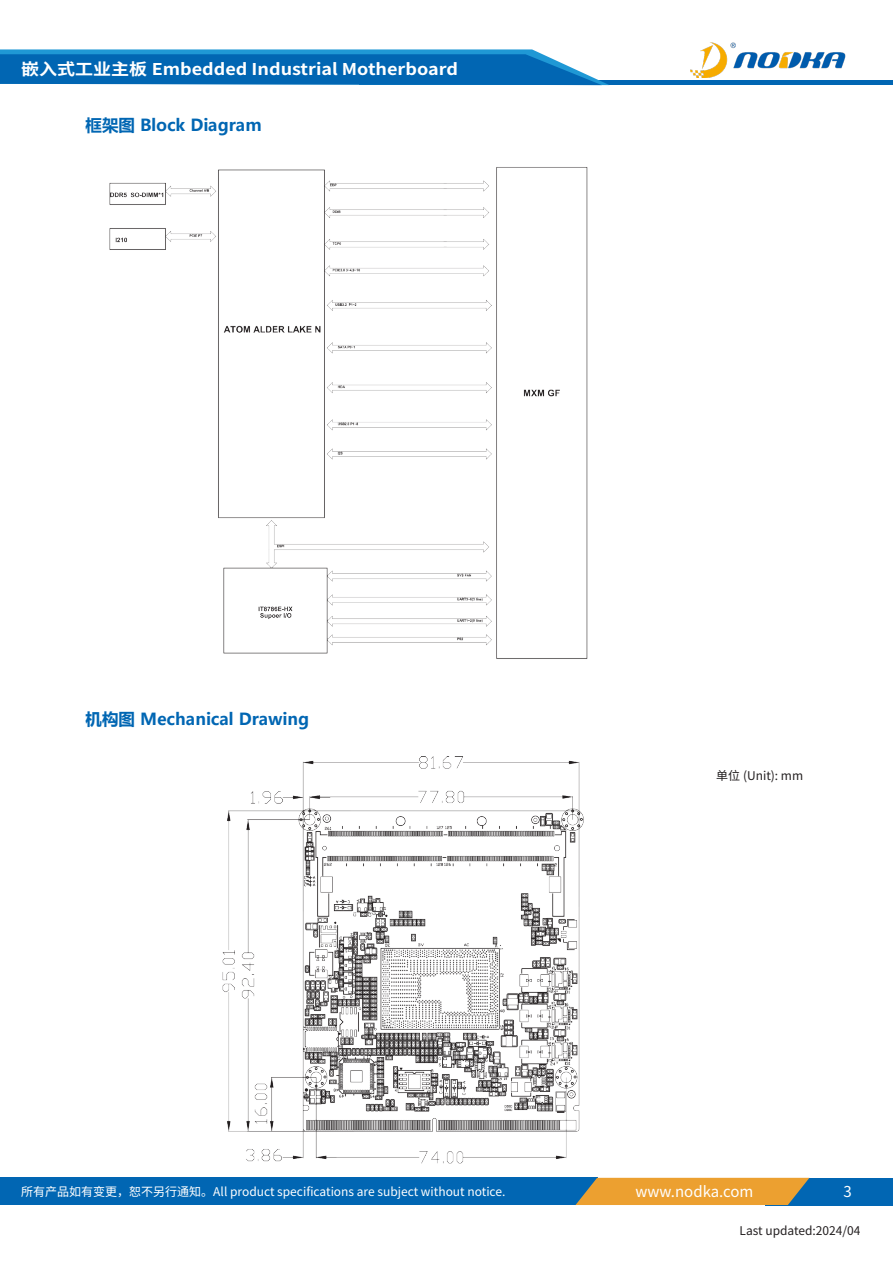
<style>
.page{position:relative;width:893px;height:1263px;background:#fff}
.page>*{position:absolute;margin:0;border:0;box-sizing:border-box;transform-origin:0 0}
.t1{font:700 16.5px "Microsoft Ya Hei";color:#0166b3}
.t2{font:700 16.2px "Source Han Sans SC";color:#fff;scale:1.11 1}
.t3{font:15px "Source Han Sans SC";color:#fff}
.t4{font:12px "Source Han Sans SC";color:#fff}
.t5{font:12px "Source Han Sans SC";color:#231f20}
</style>
<div class="page">
<div style="left:0;top:1178px;width:597px;height:27px;background:#0166b3"></div>
<div style="left:766px;top:1178px;width:127px;height:27px;background:#0166b3"></div>
<svg style="left:575px;top:1178px;width:234px;height:27px;background:#d69a3c"></svg>
<img style="left:690px;top:43px;width:156px;height:35px">
<hr style="left:359px;top:81px;width:534px;height:4px;background:#0166b3">
<svg style="left:0;top:49px;width:609px;height:36px;background:#1a79be"></svg>
<img style="left:109px;top:167px;width:479px;height:492px">
<img style="left:222px;top:756px;width:362px;height:408px">
<p class="t2" style="left:21px;top:60px;width:395px">嵌入式工业主板 Embedded Industrial Motherboard</p>
<p class="t1" style="left:86px;top:113px;width:177px">框架图 Block Diagram</p>
<p class="t1" style="left:86px;top:707px;width:225px">机构图 Mechanical Drawing</p>
<p class="t5" style="left:716px;top:769px;width:89px">单位 (Unit): mm</p>
<p class="t4" style="left:21px;top:1184px;width:486px">所有产品如有变更，恕不另行通知。All product specifications are subject without notice.</p>
<p class="t3" style="left:635px;top:1183px;width:119px">www.nodka.com</p>
<p class="t3" style="left:844px;top:1183px;width:10px">3</p>
<p class="t5" style="left:740px;top:1224px;width:123px">Last updated:2024/04</p>
</div>
